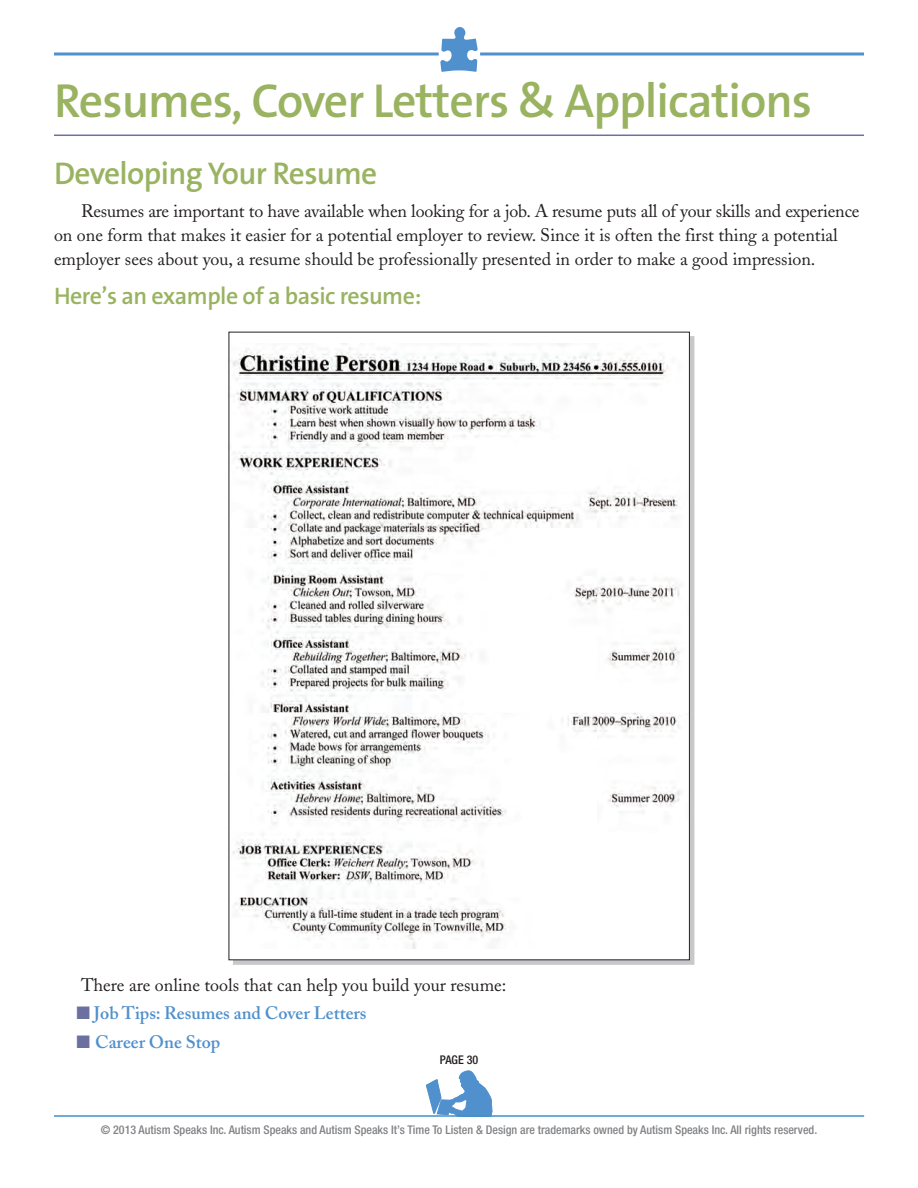
<style>
.page{position:relative;width:918px;height:1188px;background:#fff}
.page>*{position:absolute;margin:0;border:0;box-sizing:border-box;transform-origin:0 0}
.t1{font:600 48px "The Sans B6";letter-spacing:-.02em;color:#99b361}
.t2{font:600 31.5px "The Sans B6";letter-spacing:-.02em;color:#99b361}
.t3{font:600 24px "The Sans B6";letter-spacing:-.02em;color:#99b361}
.t4{font:18px/24px "Adobe Caslon";color:#231f20}
.t5{font:600 18px "Adobe Caslon";color:#5090cc}
.t6{font:500 condensed 12px "Helvetica Neue";color:#808285}
.t7{font:500 condensed 12px "Helvetica Neue";color:#231f20}
.s1{color:#6b70a0}
</style>
<div class="page">
<hr style="left:54px;top:135px;width:810px;height:1px;background:#6b70a0">
<svg style="left:440px;top:27px;width:38px;height:45px"></svg>
<svg style="left:54px;top:52px;width:385px;height:4px;background:#7babd8"></svg>
<svg style="left:480px;top:52px;width:384px;height:4px;background:#7babd8"></svg>
<svg style="left:426px;top:1071px;width:66px;height:44px"></svg>
<hr style="left:54px;top:1115px;width:810px;height:2px;background:#3f90cd">
<img style="left:232px;top:344px;width:449px;height:604px">
<h1 class="t1" style="left:54px;top:75px;width:760px">Resumes, Cover Letters &amp; Applications</h1>
<h2 class="t2" style="left:54px;top:157px;width:325px">Developing Your Resume</h2>
<p class="t4" style="left:54px;top:201px;width:807px;text-indent:27px">Resumes are important to have available when looking for a job. A resume puts all of your skills and experience on one form that makes it easier for a potential employer to review. Since it is often the first thing a potential employer sees about you, a resume should be professionally presented in order to make a good impression.</p>
<h3 class="t3" style="left:54px;top:283px;width:369px">Here’s an example of a basic resume:</h3>
<p class="t4" style="left:81px;top:975px;width:427px">There are online tools that can help you build your resume:</p>
<p class="t5" style="left:76px;top:1007px;width:292px"><span class="s1">■</span> Job Tips: Resumes and Cover Letters</p>
<p class="t5" style="left:76px;top:1035px;width:145px"><span class="s1">■</span> Career One Stop</p>
<p class="t7" style="left:440px;top:1055px;width:40px">PAGE 30</p>
<p class="t6" style="left:101px;top:1125px;width:718px">© 2013 Autism Speaks Inc. Autism Speaks and Autism Speaks It’s Time To Listen &amp; Design are trademarks owned by Autism Speaks Inc. All rights reserved.</p>
</div>
